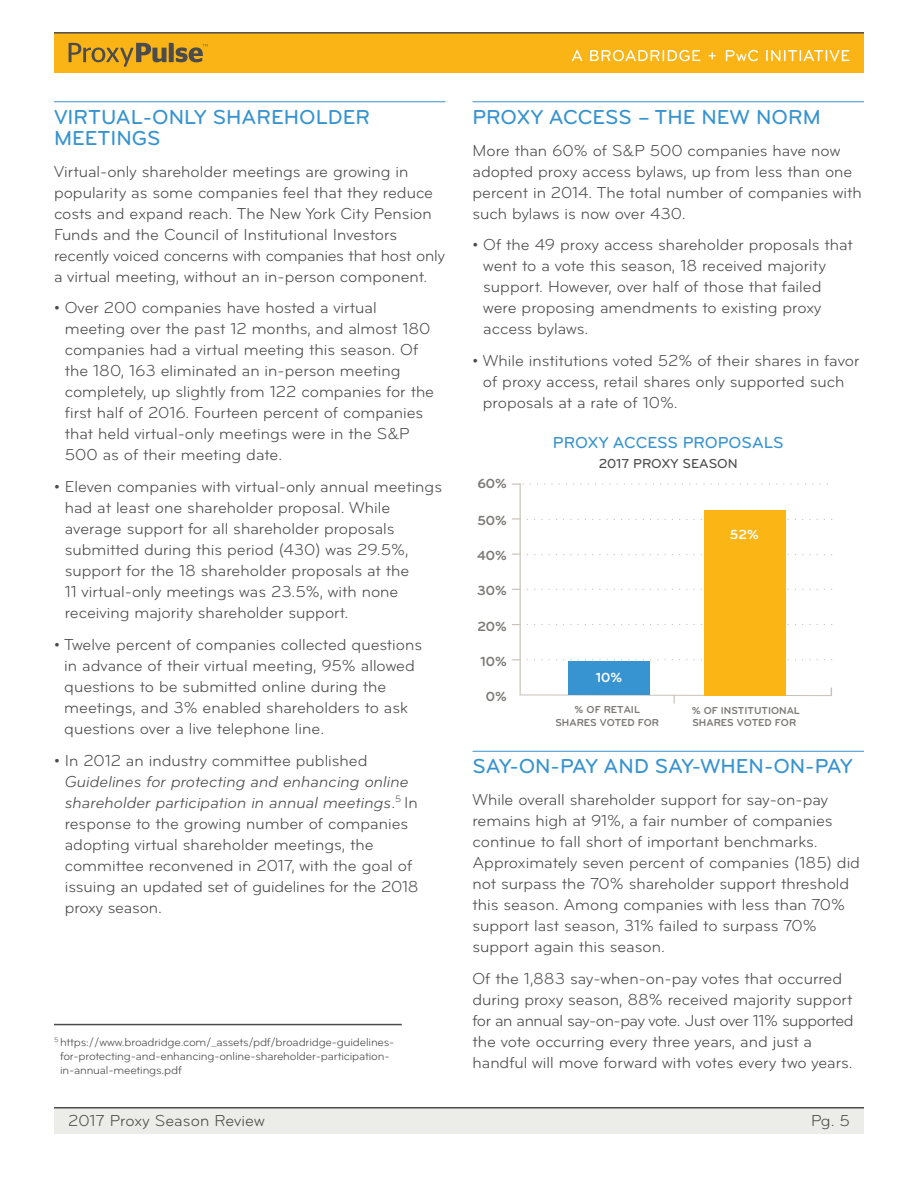
<style>
.page{position:relative;width:918px;height:1188px;background:#fff}
.page>*{position:absolute;margin:0;border:0;box-sizing:border-box;transform-origin:0 0}
.Paragraph_header___b{font:500 21px/21px "Bryant Pro";color:#3793d0}
.Body_Copy{font:16.5px/21px "Bryant Pro";color:#4d4c4c}
.Chart_titles__no_rul{font:500 16.5px "Bryant Pro";color:#3793d0}
.t1{font:700 16.35px "Bryant Pro";color:#3793d0}
.t2{font:700 13.65px "Bryant Pro";color:#7c7a76}
.t3{font:700 13.65px "Bryant Pro";color:#fff}
.Chart_titles__no_rul-2{font:500 13.5px "Bryant Pro";color:#4d4c4c}
.t4{font:12px/14.4px "Bryant Pro";letter-spacing:-.015em;color:#4d4c4c}
.t5{font:700 10.5px/12.6px "Bryant Pro";color:#7c7a76;text-align:center}
.s1{font-style:italic}
</style>
<div class="page">
<hr style="left:54px;top:101px;width:392px;height:1px;background:#3793d0">
<hr style="left:472px;top:101px;width:392px;height:1px;background:#3793d0">
<div style="left:54px;top:32px;width:810px;height:41px;background:#fbb416"></div>
<svg style="left:572px;top:50px;width:278px;height:11px"></svg>
<svg style="left:69px;top:43px;width:139px;height:24px"></svg>
<hr style="left:54px;top:32px;width:810px;height:2px;background:#4d4c4c">
<hr style="left:54px;top:1024px;width:348px;height:1px;background:#4d4c4c">
<hr style="left:520px;top:484px;width:1px;height:211px;background:#c7c2ba">
<svg style="left:519px;top:688px;width:313px;height:15px"></svg>
<svg style="left:527px;top:659px;width:305px;height:1px"></svg>
<svg style="left:527px;top:624px;width:305px;height:1px"></svg>
<svg style="left:527px;top:589px;width:305px;height:1px"></svg>
<svg style="left:527px;top:554px;width:305px;height:1px"></svg>
<svg style="left:527px;top:519px;width:305px;height:1px"></svg>
<svg style="left:512px;top:483px;width:316px;height:2px"></svg>
<div style="left:568px;top:661px;width:82px;height:34px;background:#3894d1"></div>
<div style="left:704px;top:510px;width:82px;height:185px;background:#fbb515"></div>
<hr style="left:472px;top:751px;width:392px;height:1px;background:#3793d0">
<div style="left:54px;top:1107px;width:810px;height:26px;background:#ecece9"></div>
<hr style="left:54px;top:1107px;width:810px;height:1px;background:#4d4c4c">
<p class="Paragraph_header___b" style="left:54px;top:106px;width:318px">VIRTUAL-ONLY SHAREHOLDER<br>MEETINGS</p>
<p class="Body_Copy" style="left:54px;top:161px;width:392px">Virtual-only shareholder meetings are growing in popularity as some companies feel that they reduce costs and expand reach. The New York City Pension Funds and the Council of Institutional Investors recently voiced concerns with companies that host only a virtual meeting, without an in-person component.</p>
<p class="Body_Copy" style="left:65px;top:298px;width:371px;text-indent:-11px">• Over 200 companies have hosted a virtual meeting over the past 12 months, and almost 180 companies had a virtual meeting this season. Of the 180, 163 eliminated an in-person meeting completely, up slightly from 122 companies for the first half of 2016. Fourteen percent of companies that held virtual-only meetings were in the S&amp;P 500 as of their meeting date.</p>
<p class="Body_Copy" style="left:65px;top:476px;width:379px;text-indent:-11px">• Eleven companies with virtual-only annual meetings had at least one shareholder proposal. While average support for all shareholder proposals submitted during this period (430) was 29.5%, support for the 18 shareholder proposals at the<br>11 virtual-only meetings was 23.5%, with none receiving majority shareholder support.</p>
<p class="Body_Copy" style="left:64px;top:634px;width:359px;text-indent:-10px">• Twelve percent of companies collected questions in advance of their virtual meeting, 95% allowed questions to be submitted online during the meetings, and 3% enabled shareholders to ask questions over a live telephone line.</p>
<p class="Body_Copy" style="left:65px;top:750px;width:355px;text-indent:-11px">• In 2012 an industry committee published <span class="s1">Guidelines for protecting and enhancing online shareholder participation in annual meetings</span>.<sup>5</sup> In response to the growing number of companies adopting virtual shareholder meetings, the committee reconvened in 2017, with the goal of issuing an updated set of guidelines for the 2018 proxy season.</p>
<p class="t4" style="left:60px;top:1034px;width:336px;text-indent:-6px"><sup>5</sup> https://www.broadridge.com/_assets/pdf/broadridge-guidelines&shy;for-protecting-and-enhancing-online-shareholder-participation&shy;in-annual-meetings.pdf</p>
<p class="Paragraph_header___b" style="left:472px;top:106px;width:350px">PROXY ACCESS – THE NEW NORM</p>
<p class="Body_Copy" style="left:472px;top:140px;width:391px">More than 60% of S&amp;P 500 companies have now adopted proxy access bylaws, up from less than one percent in 2014. The total number of companies with such bylaws is now over 430.</p>
<p class="Body_Copy" style="left:483px;top:235px;width:371px;text-indent:-11px">• Of the 49 proxy access shareholder proposals that went to a vote this season, 18 received majority support. However, over half of those that failed were proposing amendments to existing proxy access bylaws.</p>
<p class="Body_Copy" style="left:483px;top:350px;width:378px;text-indent:-10px">• While institutions voted 52% of their shares in favor of proxy access, retail shares only supported such proposals at a rate of 10%.</p>
<p class="t2" style="left:477px;top:475px;width:31px">60%</p>
<p class="t2" style="left:477px;top:512px;width:31px">50%</p>
<p class="t2" style="left:477px;top:547px;width:31px">40%</p>
<p class="t2" style="left:477px;top:582px;width:31px">30%</p>
<p class="t2" style="left:477px;top:618px;width:31px">20%</p>
<p class="t2" style="left:481px;top:653px;width:28px">10%</p>
<p class="t2" style="left:486px;top:688px;width:23px">0%</p>
<p class="Chart_titles__no_rul" style="left:553px;top:432px;width:232px">PROXY ACCESS PROPOSALS</p>
<p class="Chart_titles__no_rul-2" style="left:599px;top:455px;width:141px">2017 PROXY SEASON</p>
<p class="t1" style="left:532px;top:441px;width:226px">PROXY ACCESS PROPOSALS</p>
<p class="t3" style="left:596px;top:669px;width:28px">10%</p>
<p class="t3" style="left:730px;top:526px;width:31px">52%</p>
<p class="t5" style="left:555px;top:703px;width:105px">% OF RETAIL<br>SHARES VOTED FOR</p>
<p class="t5" style="left:692px;top:704px;width:110px;text-align:left">% OF INSTITUTIONAL<br>SHARES VOTED FOR</p>
<p class="Paragraph_header___b" style="left:472px;top:756px;width:382px">SAY-ON-PAY AND SAY-WHEN-ON-PAY</p>
<p class="Body_Copy" style="left:472px;top:789px;width:389px">While overall shareholder support for say-on-pay remains high at 91%, a fair number of companies continue to fall short of important benchmarks.<br>Approximately seven percent of companies (185) did not surpass the 70% shareholder support threshold this season. Among companies with less than 70% support last season, 31% failed to surpass 70% support again this season.</p>
<p class="Body_Copy" style="left:472px;top:968px;width:383px">Of the 1,883 say-when-on-pay votes that occurred during proxy season, 88% received majority support for an annual say-on-pay vote. Just over 11% supported the vote occurring every three years, and just a handful will move forward with votes every two years.</p>
<p class="Body_Copy" style="left:68px;top:1110px;width:198px">2017 Proxy Season Review</p>
<p class="Body_Copy" style="left:811px;top:1110px;width:40px">Pg. 5</p>
</div>
